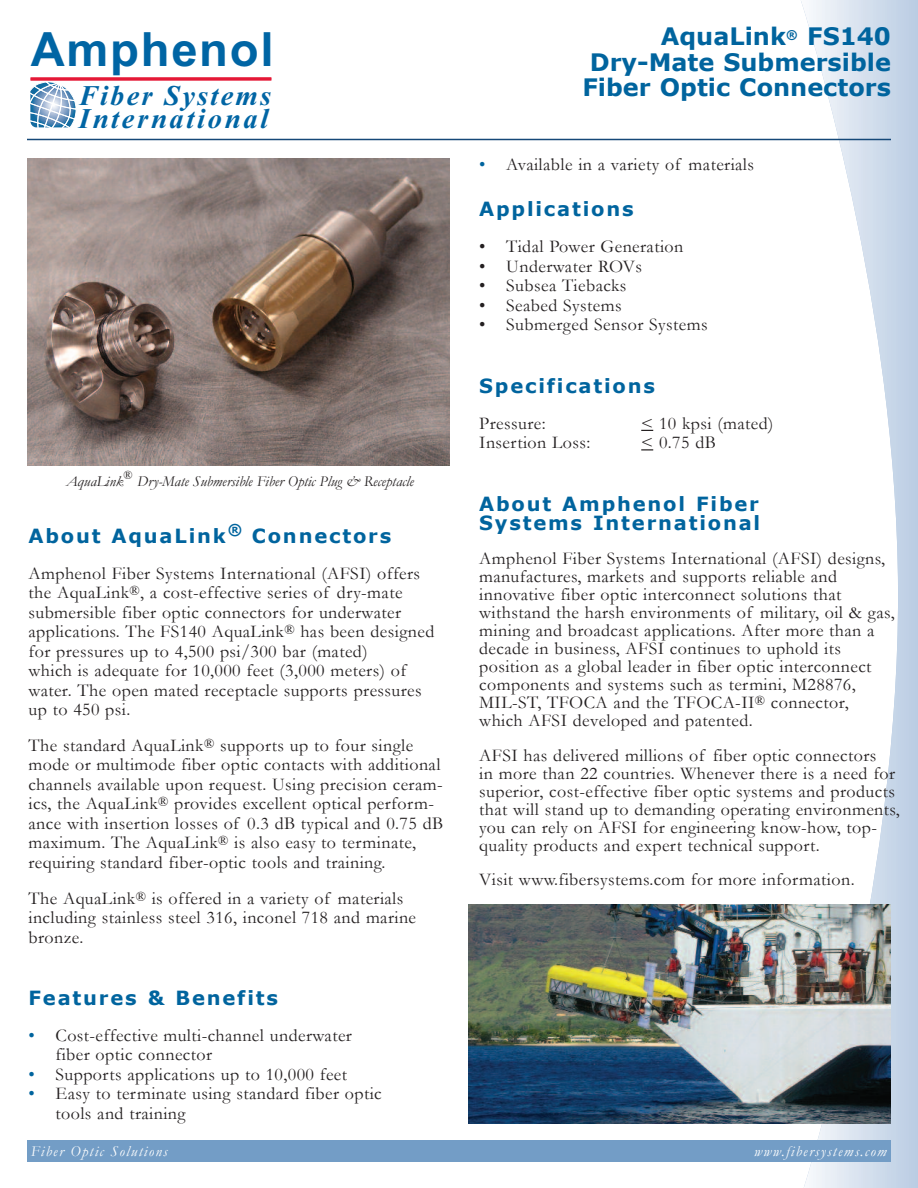
<style>
.page{position:relative;width:918px;height:1188px;background:#fff}
.page>*{position:absolute;margin:0;border:0;box-sizing:border-box;transform-origin:0 0}
.t1{font:700 47.25px "Arial";letter-spacing:.035em;color:#0065a4}
.t2{font:italic 700 28.5px/22.8px "Times New Roman";letter-spacing:.095em;color:#0065a4}
.t3{font:700 24px/25.5px "Verdana";color:#00649e;text-align:right}
.t4{font:700 19.5px/19.5px "Verdana";letter-spacing:.09em;color:#00649e}
.t5{font:18px/19.5px "Garamond";letter-spacing:.025em;color:#231f20}
.t6{font:italic 15px "Garamond";color:#231f20}
.t7{font:italic 15px "Garamond";letter-spacing:.095em;color:#fff}
.s1{color:#00649e}
</style>
<div class="page">
<svg style="left:796px;top:0;width:122px;height:1188px"></svg>
<div style="left:27px;top:1141px;width:864px;height:21px;background:#739dc6"></div>
<svg style="left:30px;top:77px;width:241px;height:4px"></svg>
<svg style="left:30px;top:80px;width:47px;height:48px"></svg>
<hr style="left:27px;top:139px;width:864px;height:1px;background:#154878">
<img style="left:27px;top:158px;width:423px;height:308px">
<svg style="left:641px;top:430px;width:12px;height:1px"></svg>
<svg style="left:641px;top:449px;width:12px;height:1px"></svg>
<img style="left:468px;top:904px;width:423px;height:220px">
<h1 class="t1" style="left:31px;top:18px;width:244px">Amphenol</h1>
<h2 class="t2" style="left:79px;top:83px;width:194px">Fiber Systems<br>International</h2>
<p class="t6" style="left:66px;top:473px;width:349px">AquaLink<sup>®</sup> Dry-Mate Submersible Fiber Optic Plug &amp; Receptacle</p>
<p class="t4" style="left:28px;top:525px;width:364px">About AquaLink<sup>®</sup> Connectors</p>
<p class="t5" style="left:28px;top:563px;width:407px">Amphenol Fiber Systems International (AFSI) offers the AquaLink<sup>®</sup>, a cost-effective series of dry-mate submersible fiber optic connectors for underwater applications. The FS140 AquaLink<sup>®</sup> has been designed for pressures up to 4,500 psi/300 bar (mated)<br>which is adequate for 10,000 feet (3,000 meters) of water. The open mated receptacle supports pressures up to 450 psi.</p>
<p class="t5" style="left:28px;top:736px;width:416px">The standard AquaLink<sup>®</sup> supports up to four single mode or multimode fiber optic contacts with additional channels available upon request. Using precision ceram&shy;ics, the AquaLink<sup>®</sup> provides excellent optical perform&shy;ance with insertion losses of 0.3 dB typical and 0.75 dB maximum. The AquaLink<sup>®</sup> is also easy to terminate, requiring standard fiber-optic tools and training.</p>
<p class="t5" style="left:28px;top:888px;width:389px">The AquaLink<sup>®</sup> is offered in a variety of materials including stainless steel 316, inconel 718 and marine bronze.</p>
<p class="t4" style="left:28px;top:988px;width:251px">Features &amp; Benefits</p>
<p class="t5" style="left:55px;top:1026px;width:298px;text-indent:-27px"><span class="s1">•</span> Cost-effective multi-channel underwater fiber optic connector</p>
<p class="t5" style="left:28px;top:1065px;width:320px"><span class="s1">•</span> Supports applications up to 10,000 feet</p>
<p class="t5" style="left:55px;top:1084px;width:328px;text-indent:-27px"><span class="s1">•</span> Easy to terminate using standard fiber optic tools and training</p>
<h3 class="t3" style="left:582px;top:23px;width:310px">AquaLink<sup>®</sup> FS140<br>Dry-Mate Submersible<br>Fiber Optic Connectors</h3>
<p class="t5" style="left:479px;top:155px;width:276px"><span class="s1">•</span> Available in a variety of materials</p>
<p class="t4" style="left:479px;top:199px;width:156px">Applications</p>
<p class="t5" style="left:479px;top:237px;width:206px">• Tidal Power Generation</p>
<p class="t5" style="left:479px;top:257px;width:164px">• Underwater ROVs</p>
<p class="t5" style="left:479px;top:276px;width:149px">• Subsea Tiebacks</p>
<p class="t5" style="left:479px;top:296px;width:144px">• Seabed Systems</p>
<p class="t5" style="left:479px;top:315px;width:230px">• Submerged Sensor Systems</p>
<p class="t4" style="left:479px;top:375px;width:177px">Specifications</p>
<p class="t5" style="left:479px;top:413px;width:68px">Pressure:</p>
<p class="t5" style="left:641px;top:413px;width:134px">&lt; 10 kpsi (mated)</p>
<p class="t5" style="left:479px;top:433px;width:113px">Insertion Loss:</p>
<p class="t5" style="left:641px;top:433px;width:76px">&lt; 0.75 dB</p>
<p class="t4" style="left:479px;top:493px;width:283px">About Amphenol Fiber<br>Systems International</p>
<p class="t5" style="left:479px;top:550px;width:417px;line-height:18px">Amphenol Fiber Systems International (AFSI) designs, manufactures, markets and supports reliable and innovative fiber optic interconnect solutions that withstand the harsh environments of military, oil &amp; gas, mining and broadcast applications. After more than a decade in business, AFSI continues to uphold its position as a global leader in fiber optic interconnect components and systems such as termini, M28876, MIL-ST, TFOCA and the TFOCA-II<sup>®</sup> connector, which AFSI developed and patented.</p>
<p class="t5" style="left:479px;top:746px;width:422px;line-height:18px">AFSI has delivered millions of fiber optic connectors<br>in more than 22 countries. Whenever there is a need for superior, cost-effective fiber optic systems and products that will stand up to demanding operating environments, you can rely on AFSI for engineering know-how, top&shy;quality products and expert technical support.</p>
<p class="t5" style="left:479px;top:870px;width:377px">Visit www.fibersystems.com for more information.</p>
<p class="t7" style="left:31px;top:1143px;width:138px">Fiber Optic Solutions</p>
<p class="t7" style="left:754px;top:1143px;width:134px">www.fibersystems.com</p>
</div>
